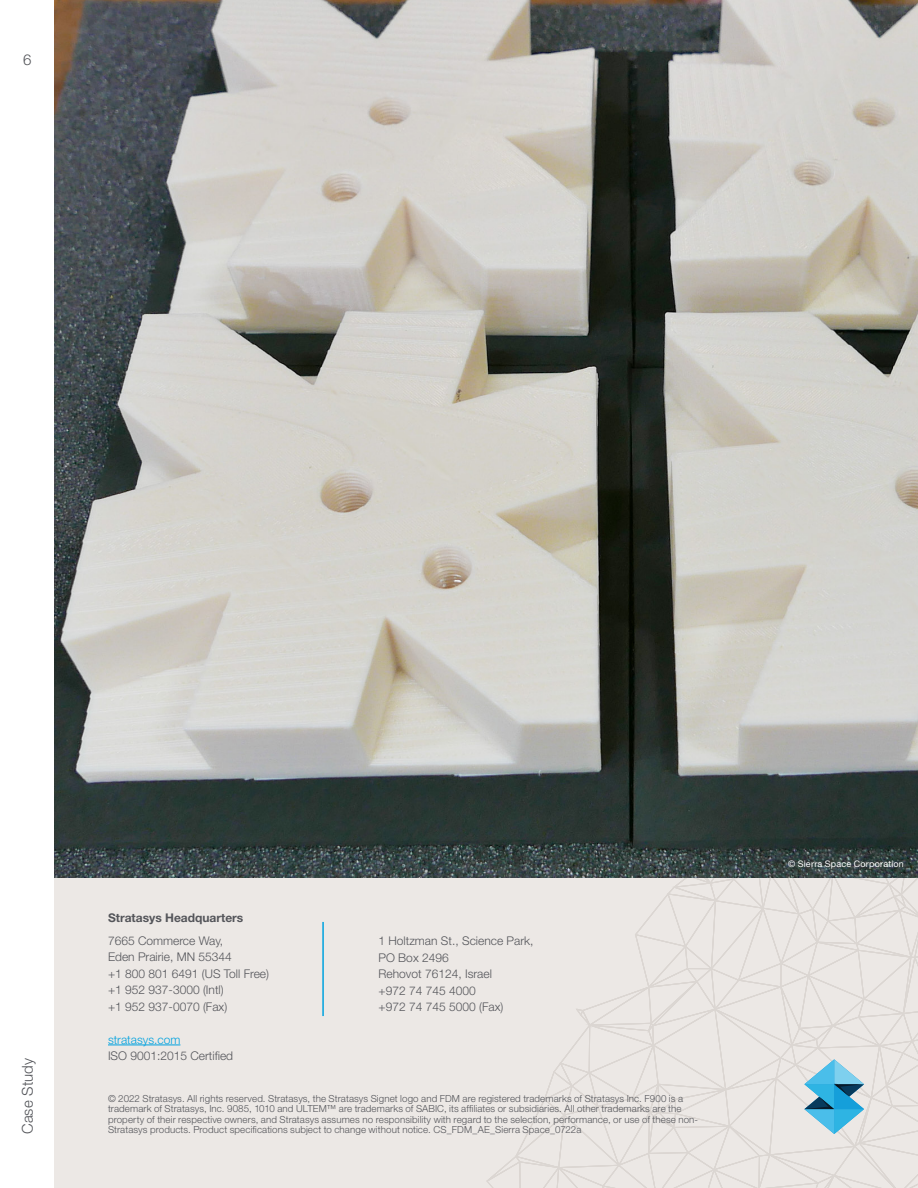
<style>
.page{position:relative;width:918px;height:1188px;background:#fff}
.page>*{position:absolute;margin:0;border:0;box-sizing:border-box;transform-origin:0 0}
.t1{font:300 15px "Helvetica Neue LT Std";letter-spacing:.005em;color:#54555a}
.t2{font:300 12px/16.5px "Helvetica Neue LT Std";color:#54555a}
.t3{font:700 12px "Helvetica Neue LT Std";color:#54555a}
.t4{font:300 12px "Helvetica Neue LT Std";color:#00a2df}
.t5{font:300 9.75px/10.5px "Helvetica Neue LT Std";letter-spacing:.01em;color:#54555a}
.t6{font:9px "Helvetica Neue LT Std";letter-spacing:.025em;color:#fff}
</style>
<div class="page">
<div style="left:54px;top:878px;width:864px;height:310px;background:#ece8e5"></div>
<hr style="left:322px;top:922px;width:2px;height:94px;background:#00a2df">
<svg style="left:486px;top:878px;width:432px;height:310px"></svg>
<hr style="left:108px;top:1045px;width:72px;height:1px;background:#00a2df">
<img style="left:54px;top:0;width:864px;height:877px">
<h1 class="t1" style="left:23px;top:50px;width:10px">6</h1>
<h1 class="t1" style="left:18px;top:1134px;width:77px;rotate:-90deg">Case Study</h1>
<p class="t3" style="left:108px;top:911px;width:137px">Stratasys Headquarters</p>
<p class="t2" style="left:108px;top:932px;width:163px">7665 Commerce Way,<br>Eden Prairie, MN 55344<br>+1 800 801 6491 (US Toll Free) +1 952 937-3000 (Intl)<br>+1 952 937-0070 (Fax)</p>
<p class="t4" style="left:108px;top:1032px;width:74px">stratasys.com</p>
<p class="t2" style="left:108px;top:1047px;width:127px">ISO 9001:2015 Certified</p>
<p class="t5" style="left:108px;top:1093px;width:592px">© 2022 Stratasys. All rights reserved. Stratasys, the Stratasys Signet logo and FDM are registered trademarks of Stratasys Inc. F900 is a trademark of Stratasys, Inc. 9085, 1010 and ULTEM™ are trademarks of SABIC, its affiliates or subsidiaries. All other trademarks are the property of their respective owners, and Stratasys assumes no responsibility with regard to the selection, performance, or use of these non-Stratasys products. Product specifications subject to change without notice. CS_FDM_AE_Sierra Space_0722a</p>
<p class="t2" style="left:379px;top:933px;width:156px">1 Holtzman St., Science Park,<br>PO Box 2496<br>Rehovot 76124, Israel<br>+972 74 745 4000<br>+972 74 745 5000 (Fax)</p>
<p class="t6" style="left:788px;top:859px;width:117px">© Sierra Space Corporation</p>
</div>
